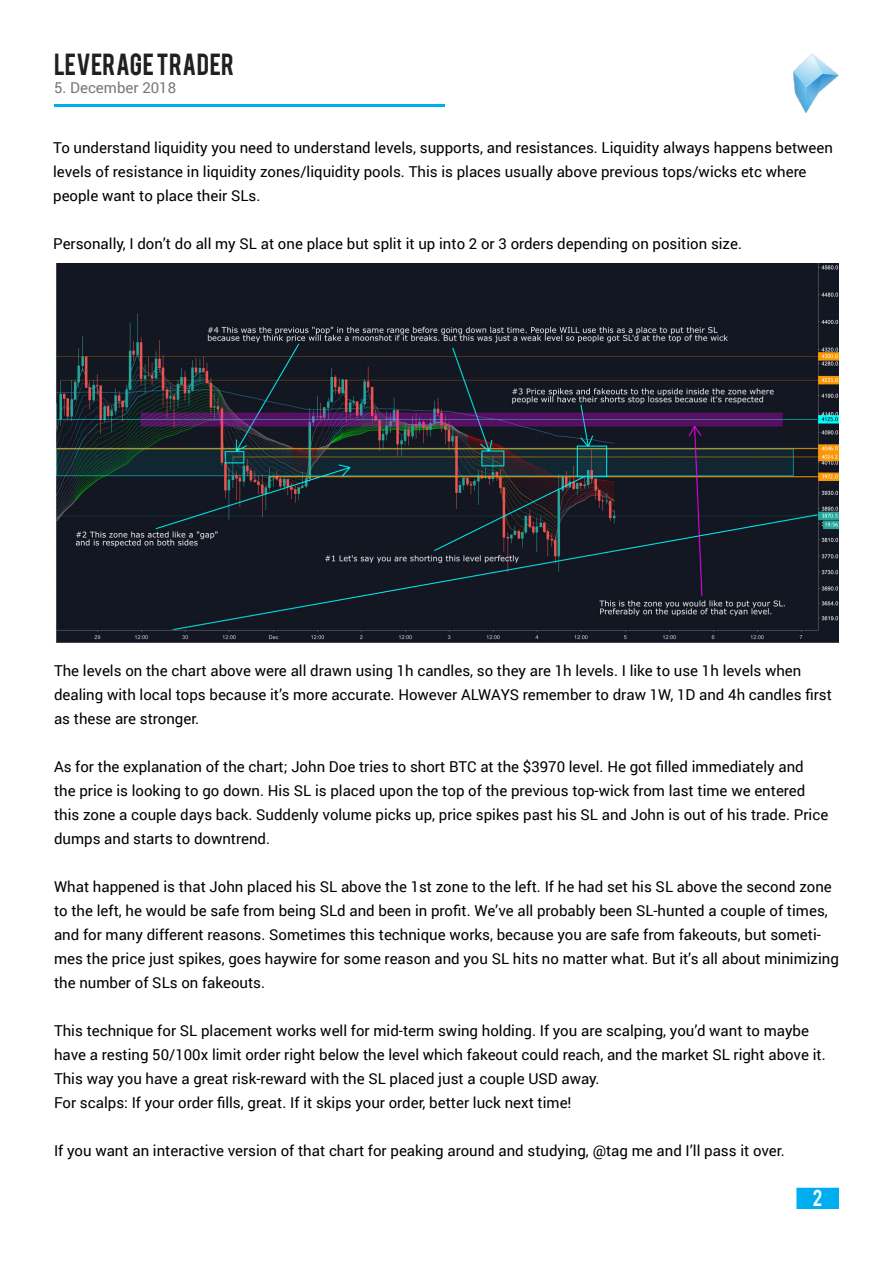
<style>
.page{position:relative;width:893px;height:1263px;background:#fff}
.page>*{position:absolute;margin:0;border:0;box-sizing:border-box;transform-origin:0 0}
.t1{font:24px "Bebas";letter-spacing:.015em;color:#231f20}
.t2{font:18px "Bebas";color:#fff}
.t3{font:15px/24px "Roboto";color:#000}
.t4{font:15px "Roboto";color:#76787b}
</style>
<div class="page">
<img style="left:793px;top:54px;width:46px;height:59px">
<hr style="left:54px;top:104px;width:391px;height:2px;background:#00aeef">
<div style="left:796px;top:1188px;width:43px;height:21px;background:#00aeef"></div>
<img style="left:56px;top:264px;width:783px;height:379px">
<h1 class="t1" style="left:54px;top:47px;width:182px">LEVERAGE TRADER</h1>
<p class="t4" style="left:54px;top:78px;width:124px">5. December 2018</p>
<p class="t3" style="left:53px;top:135px;width:781px">To understand liquidity you need to understand levels, supports, and resistances. Liquidity always happens between levels of resistance in liquidity zones/liquidity pools. This is places usually above previous tops/wicks etc where people want to place their SLs.</p>
<p class="t3" style="left:53px;top:231px;width:690px">Personally, I don’t do all my SL at one place but split it up into 2 or 3 orders depending on position size.</p>
<p class="t3" style="left:54px;top:658px;width:779px">The levels on the chart above were all drawn using 1h candles, so they are 1h levels. I like to use 1h levels when dealing with local tops because it’s more accurate. However ALWAYS remember to draw 1W, 1D and 4h candles first as these are stronger.</p>
<p class="t3" style="left:54px;top:754px;width:776px">As for the explanation of the chart; John Doe tries to short BTC at the $3970 level. He got filled immediately and the price is looking to go down. His SL is placed upon the top of the previous top-wick from last time we entered this zone a couple days back. Suddenly volume picks up, price spikes past his SL and John is out of his trade. Price dumps and starts to downtrend.</p>
<p class="t3" style="left:54px;top:874px;width:786px">What happened is that John placed his SL above the 1st zone to the left. If he had set his SL above the second zone to the left, he would be safe from being SLd and been in profit. We’ve all probably been SL-hunted a couple of times, and for many different reasons. Sometimes this technique works, because you are safe from fakeouts, but someti&shy;mes the price just spikes, goes haywire for some reason and you SL hits no matter what. But it’s all about minimizing the number of SLs on fakeouts.</p>
<p class="t3" style="left:54px;top:1018px;width:773px">This technique for SL placement works well for mid-term swing holding. If you are scalping, you’d want to maybe have a resting 50/100x limit order right below the level which fakeout could reach, and the market SL right above it.<br>This way you have a great risk-reward with the SL placed just a couple USD away.</p>
<p class="t3" style="left:54px;top:1090px;width:519px">For scalps: If your order fills, great. If it skips your order, better luck next time!</p>
<p class="t3" style="left:54px;top:1138px;width:732px">If you want an interactive version of that chart for peaking around and studying, @tag me and I’ll pass it over.</p>
<p class="t2" style="left:813px;top:1185px;width:11px">2</p>
</div>
